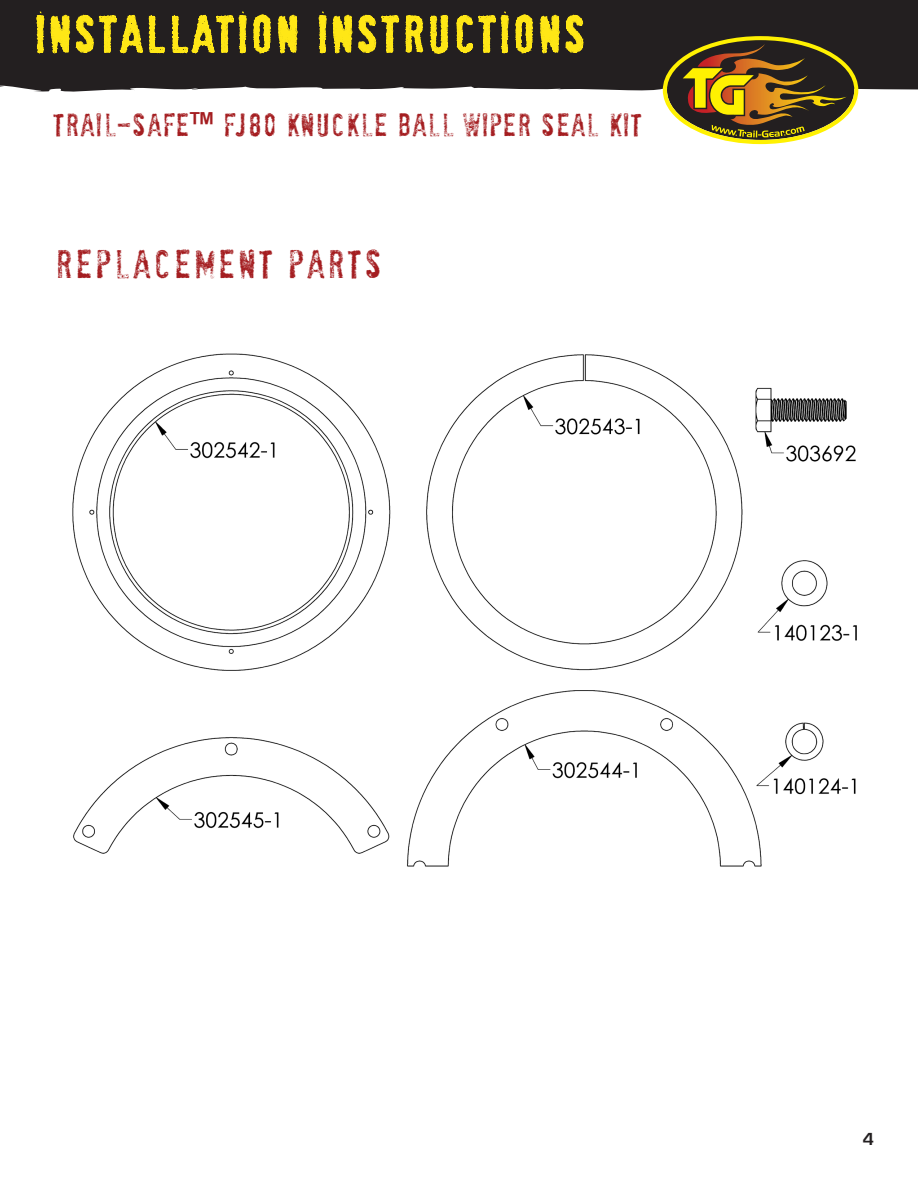
<style>
.page{position:relative;width:918px;height:1188px;background:#fff}
.page>*{position:absolute;margin:0;border:0;box-sizing:border-box;transform-origin:0 0}
.t1{font:48px "Socia L Anima L";letter-spacing:.025em;color:#ffe716}
.t2{font:37.5px "Socia L Anima L";letter-spacing:.05em;color:#a41d20}
.t3{font:30px "Socia L Anima L";color:#a41d20}
.t4{font:700 18px "Eurostile";color:#231f20}
.s1{font-family:"Impact"}
</style>
<div class="page">
<svg style="left:0;top:0;width:918px;height:93px;background:#353233"></svg>
<svg style="left:480px;top:73px;width:13px;height:3px"></svg>
<svg style="left:358px;top:72px;width:21px;height:2px"></svg>
<svg style="left:34px;top:0;width:271px;height:80px;background:#4b441e"></svg>
<svg style="left:316px;top:0;width:279px;height:62px;background:#574e1d"></svg>
<svg style="left:663px;top:36px;width:195px;height:108px;background:#7d6932"></svg>
<img style="left:72px;top:353px;width:785px;height:514px">
<h1 class="t1" style="left:33px;top:5px;width:555px">INSTALLATION INSTRUCTIONS</h1>
<p class="t3" style="left:52px;top:107px;width:591px">TRAIL-SAFE<span class="s1">™</span> FJ80 KNUCKLE BALL WIPER SEAL KIT</p>
<p class="t2" style="left:54px;top:241px;width:330px">REPLACEMENT PARTS</p>
<p class="t4" style="left:863px;top:1129px;width:13px">4</p>
</div>
